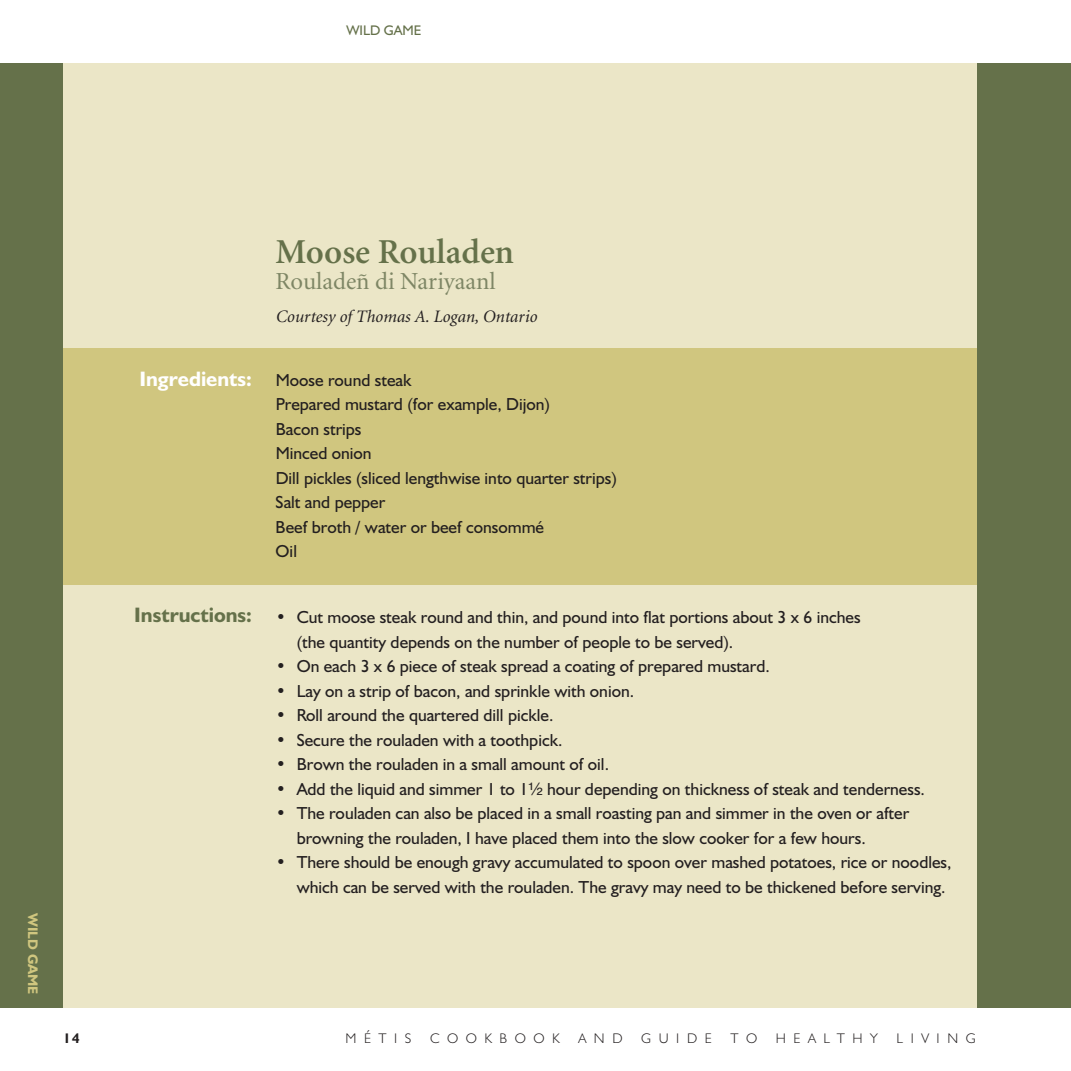
<style>
.page{position:relative;width:1071px;height:1071px;background:#fff}
.page>*{position:absolute;margin:0;border:0;box-sizing:border-box;transform-origin:0 0}
.t1{font:600 35px "Minion";color:#65714a}
.t2{font:24.5px "Minion";color:#7e8665}
.t3{font:700 21px "Humanist 521 BT";color:#65714a}
.t4{font:700 21px "Humanist 521 BT";color:#fff}
.t5{font:17.5px/24.5px "Humanist 521 BT";color:#231f20}
.t6{font:italic 17.5px "Minion";color:#231f20}
.t7{font:300 14px "Humanist 521 BT";letter-spacing:.54em;color:#231f20}
.t8{font:700 14px "Humanist 521 BT";color:#d0c67f}
.t9{font:14px "Humanist 521 BT";color:#65714a}
.t10{font:700 14px "Humanist 521 BT";color:#231f20}
.s1{font-family:"Helvetica Fraction"}
</style>
<div class="page">
<div style="left:0;top:63px;width:1071px;height:945px;background:#65714a"></div>
<div style="left:63px;top:63px;width:913px;height:945px;background:#ebe6c7"></div>
<div style="left:63px;top:348px;width:913px;height:236px;background:#d0c67f"></div>
<p class="t9" style="left:346px;top:25px;width:76px">WILD GAME</p>
<p class="t8" style="left:38px;top:913px;width:83px;rotate:90deg">WILD GAME</p>
<p class="t4" style="left:139px;top:372px;width:114px">Ingredients:</p>
<p class="t3" style="left:134px;top:608px;width:119px">Instructions:</p>
<h1 class="t1" style="left:276px;top:238px;width:240px">Moose Rouladen</h1>
<h2 class="t2" style="left:276px;top:272px;width:221px">Rouladeñ di Nariyaanl</h2>
<p class="t6" style="left:276px;top:310px;width:263px">Courtesy of Thomas A. Logan, Ontario</p>
<p class="t5" style="left:276px;top:370px;width:343px">Moose round steak<br>Prepared mustard (for example, Dijon)<br>Bacon strips<br>Minced onion<br>Dill pickles (sliced lengthwise into quarter strips)<br>Salt and pepper<br>Beef broth / water or beef consommé<br>Oil</p>
<p class="t5" style="left:297px;top:607px;width:565px;text-indent:-21px">• Cut moose steak round and thin, and pound into flat portions about 3 x 6 inches (the quantity depends on the number of people to be served).</p>
<p class="t5" style="left:276px;top:656px;width:496px">• On each 3 x 6 piece of steak spread a coating of prepared mustard.</p>
<p class="t5" style="left:276px;top:680px;width:360px">• Lay on a strip of bacon, and sprinkle with onion.</p>
<p class="t5" style="left:276px;top:705px;width:279px">• Roll around the quartered dill pickle.</p>
<p class="t5" style="left:276px;top:729px;width:288px">• Secure the rouladen with a toothpick.</p>
<p class="t5" style="left:276px;top:754px;width:335px">• Brown the rouladen in a small amount of oil.</p>
<p class="t5" style="left:276px;top:778px;width:651px">• Add the liquid and simmer 1 to 1<span class="s1">¹⁄₂</span> hour depending on thickness of steak and tenderness.</p>
<p class="t5" style="left:297px;top:803px;width:614px;text-indent:-21px">• The rouladen can also be placed in a small roasting pan and simmer in the oven or after browning the rouladen, I have placed them into the slow cooker for a few hours.</p>
<p class="t5" style="left:297px;top:852px;width:656px;text-indent:-21px">• There should be enough gravy accumulated to spoon over mashed potatoes, rice or noodles, which can be served with the rouladen. The gravy may need to be thickened before serving.</p>
<p class="t10" style="left:63px;top:1033px;width:18px">14</p>
<p class="t7" style="left:346px;top:1033px;width:67px">MÉTIS</p>
<p class="t7" style="left:430px;top:1033px;width:131px">COOKBOOK</p>
<p class="t7" style="left:579px;top:1033px;width:46px">AND</p>
<p class="t7" style="left:641px;top:1033px;width:72px">GUIDE</p>
<p class="t7" style="left:730px;top:1033px;width:28px">T O</p>
<p class="t7" style="left:776px;top:1033px;width:104px">HEALTHY</p>
<p class="t7" style="left:897px;top:1033px;width:81px">LIVING</p>
</div>
